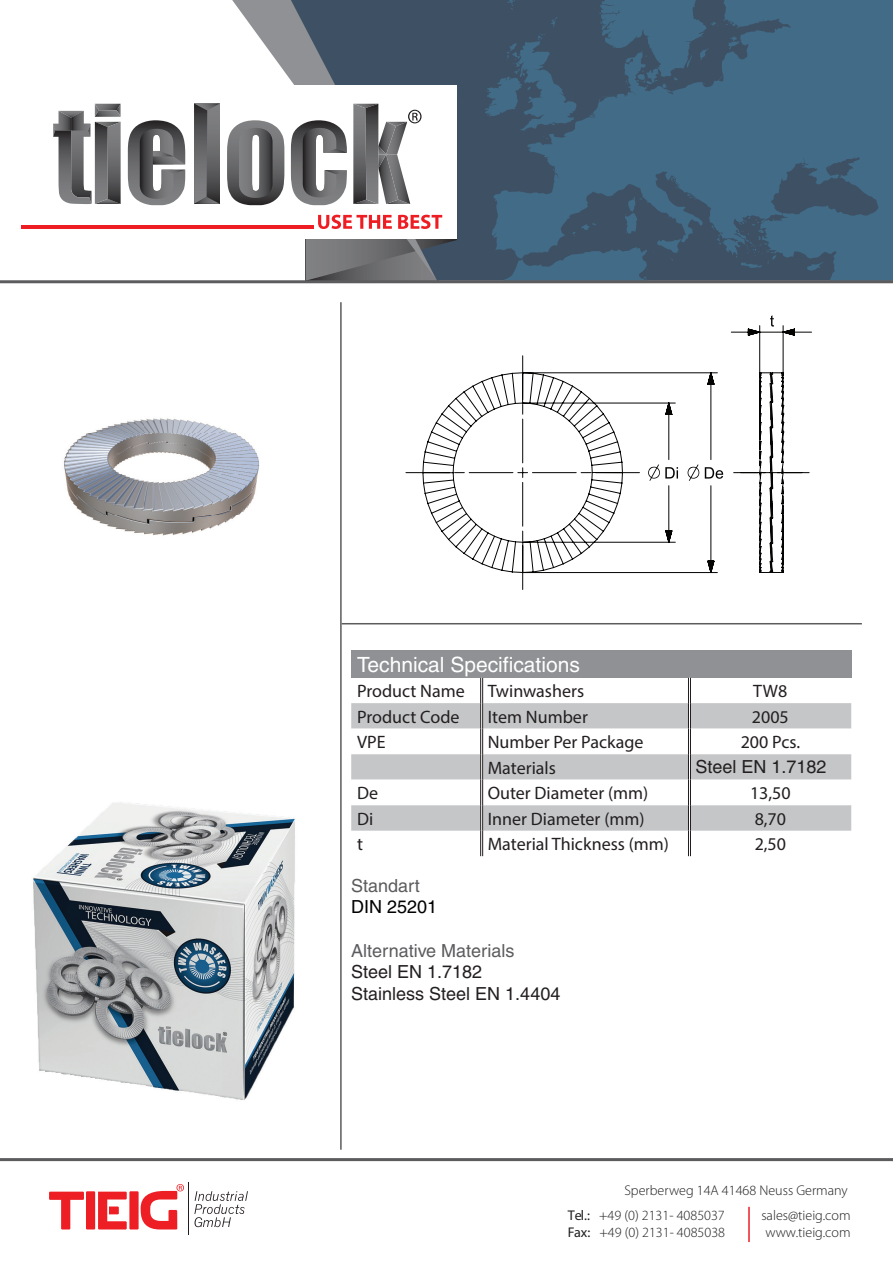
<style>
.page{position:relative;width:893px;height:1263px;background:#fff}
.page>*{position:absolute;margin:0;border:0;box-sizing:border-box;transform-origin:0 0}
.t1{font:21px "Helvetica";color:#fff}
.t2{font:18px "Myriad Pro";color:#231f20}
.t3{font:18px/21.6px "Helvetica";color:#231f20}
.t4{font:18px "Helvetica";color:#5c5c5f}
.t5{font:18px "Helvetica";color:#000}
.t6{font:300 14.1px/17px "Myriad Pro";color:#1f1d1d}
.s1{font-weight:400}
</style>
<div class="page">
<svg style="left:194px;top:1191px;width:54px;height:36px"></svg>
<svg style="left:49px;top:1184px;width:135px;height:45px"></svg>
<hr style="left:188px;top:1182px;width:1px;height:53px;background:#221d1f">
<hr style="left:748px;top:1207px;width:2px;height:35px;background:#ed1f25">
<img style="left:33px;top:802px;width:262px;height:298px">
<hr style="left:0;top:1158px;width:893px;height:3px;background:#5c5c5f">
<svg style="left:770px;top:315px;width:4px;height:10px"></svg>
<svg style="left:405px;top:325px;width:407px;height:265px"></svg>
<img style="left:63px;top:418px;width:197px;height:118px">
<hr style="left:342px;top:623px;width:520px;height:1px;background:#5c5c5f">
<hr style="left:340px;top:302px;width:2px;height:848px;background:#5c5c5f">
<div style="left:437px;top:0;width:48px;height:280px;background:#3e5164"></div>
<svg style="left:824px;top:0;width:69px;height:280px;background:#406883"></svg>
<svg style="left:485px;top:0;width:339px;height:280px;background:#3f6078"></svg>
<svg style="left:232px;top:0;width:205px;height:85px;fill:#3e5164"></svg>
<div style="left:12px;top:85px;width:445px;height:153px;background:#fff"></div>
<hr style="left:21px;top:226px;width:292px;height:3px;background:#ee1d23">
<svg style="left:227px;top:120px;width:57px;height:85px"></svg>
<svg style="left:53px;top:104px;width:68px;height:100px"></svg>
<svg style="left:128px;top:120px;width:57px;height:85px"></svg>
<svg style="left:194px;top:104px;width:26px;height:100px;background:#636365"></svg>
<svg style="left:291px;top:103px;width:166px;height:177px"></svg>
<hr style="left:0;top:280px;width:893px;height:3px;background:#5c5c5f">
<div style="left:351px;top:650px;width:500px;height:28px;background:#8f9194"></div>
<svg style="left:351px;top:678px;width:500px;height:178px"></svg>
<p class="t1" style="left:357px;top:652px;width:224px">Technical Specifications</p>
<p class="t2" style="left:357px;top:680px;width:109px">Product Name</p>
<p class="t2" style="left:488px;top:680px;width:98px">Twinwashers</p>
<p class="t2" style="left:753px;top:680px;width:36px">TW8</p>
<p class="t2" style="left:357px;top:705px;width:104px">Product Code</p>
<p class="t2" style="left:488px;top:705px;width:102px">Item Number</p>
<p class="t2" style="left:752px;top:705px;width:38px">2005</p>
<p class="t2" style="left:357px;top:731px;width:30px">VPE</p>
<p class="t2" style="left:488px;top:731px;width:157px">Number Per Package</p>
<p class="t2" style="left:741px;top:731px;width:61px">200 Pcs.</p>
<p class="t2" style="left:488px;top:756px;width:70px">Materials</p>
<p class="t3" style="left:695px;top:756px;width:133px">Steel EN 1.7182</p>
<p class="t2" style="left:357px;top:782px;width:23px">De</p>
<p class="t2" style="left:488px;top:782px;width:162px">Outer Diameter (mm)</p>
<p class="t2" style="left:750px;top:782px;width:42px">13,50</p>
<p class="t2" style="left:357px;top:807px;width:18px">Di</p>
<p class="t2" style="left:488px;top:807px;width:158px">Inner Diameter (mm)</p>
<p class="t2" style="left:755px;top:807px;width:33px">8,70</p>
<p class="t2" style="left:357px;top:833px;width:7px">t</p>
<p class="t2" style="left:488px;top:833px;width:183px">Material Thickness (mm)</p>
<p class="t2" style="left:755px;top:833px;width:33px">2,50</p>
<p class="t4" style="left:351px;top:875px;width:70px">Standart</p>
<p class="t5" style="left:351px;top:897px;width:88px">DIN 25201</p>
<p class="t4" style="left:351px;top:940px;width:165px">Alternative Materials</p>
<p class="t3" style="left:351px;top:961px;width:211px">Steel EN 1.7182<br>Stainless Steel EN 1.4404</p>
<p class="t6" style="left:568px;top:1178px;width:281px;line-height:24.9px;text-indent:57px">Sperberweg 14A 41468 Neuss Germany<br><span class="s1">Tel.:</span> +49 (0) 2131- 4085037</p>
<p class="t6" style="left:568px;top:1224px;width:159px"><span class="s1">Fax:</span> +49 (0) 2131- 4085038</p>
<p class="t6" style="left:761px;top:1207px;width:91px">sales@tieig.com www.tieig.com</p>
</div>
